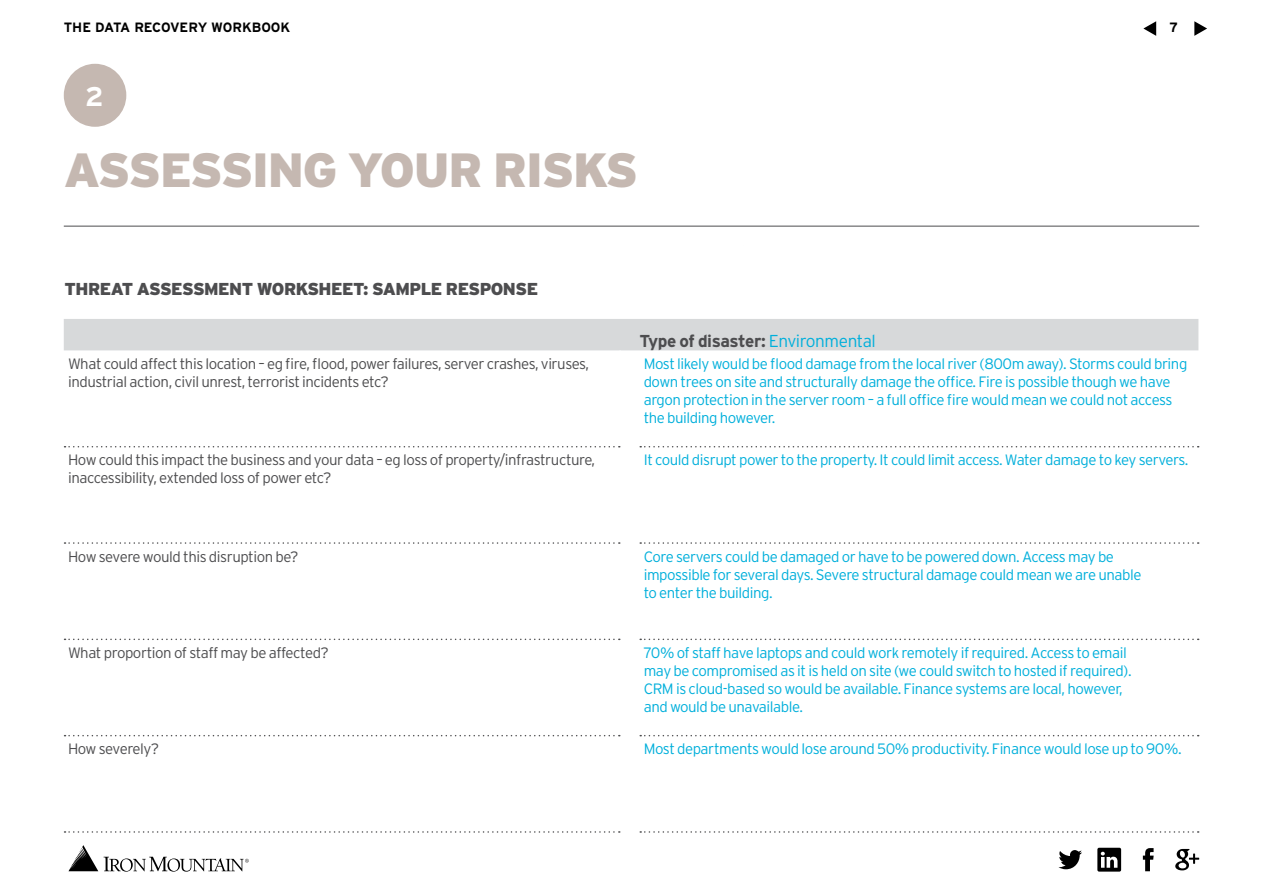
<style>
.page{position:relative;width:1263px;height:893px;background:#fff}
.page>*{position:absolute;margin:0;border:0;box-sizing:border-box;transform-origin:0 0}
.t1{font:900 48px "Interstate";letter-spacing:-.025em;color:#c5b8b1}
.t2{font:700 27px "Interstate";color:#fff}
.t3{font:900 17.25px "Interstate";letter-spacing:-.03em;color:#4d4d4f}
.t4{font:700 17.25px "Interstate";letter-spacing:-.025em;color:#4d4d4f}
.t5{font:300 15px/18px "Interstate";letter-spacing:-.03em;color:#00afdb}
.t6{font:300 15px/18px "Interstate";letter-spacing:-.03em;color:#4d4d4f}
.t7{font:700 13.5px "Interstate";color:#000}
.s1{font-weight:300;color:#00afdb}
</style>
<div class="page">
<hr style="left:64px;top:226px;width:1135px;height:1px;background:#4d4d4f">
<svg style="left:1143px;top:848px;width:10px;height:23px"></svg>
<svg style="left:1097px;top:848px;width:24px;height:24px"></svg>
<svg style="left:1058px;top:850px;width:24px;height:19px"></svg>
<svg style="left:1175px;top:849px;width:24px;height:21px"></svg>
<svg style="left:1194px;top:21px;width:13px;height:15px"></svg>
<svg style="left:1143px;top:21px;width:13px;height:15px"></svg>
<svg style="left:69px;top:845px;width:29px;height:26px"></svg>
<svg style="left:104px;top:857px;width:145px;height:15px"></svg>
<div style="left:64px;top:319px;width:1134px;height:31px;background:#d7d9da"></div>
<svg style="left:65px;top:446px;width:555px;height:1px"></svg>
<svg style="left:640px;top:446px;width:559px;height:1px"></svg>
<svg style="left:65px;top:542px;width:555px;height:2px"></svg>
<svg style="left:640px;top:542px;width:559px;height:2px"></svg>
<svg style="left:65px;top:639px;width:555px;height:1px"></svg>
<svg style="left:640px;top:639px;width:559px;height:1px"></svg>
<svg style="left:65px;top:735px;width:555px;height:1px"></svg>
<svg style="left:640px;top:735px;width:559px;height:1px"></svg>
<svg style="left:65px;top:831px;width:555px;height:2px"></svg>
<svg style="left:640px;top:831px;width:559px;height:2px"></svg>
<div style="left:64px;top:64px;width:62px;height:63px;background:#c5b8b1;border-radius:50%"></div>
<p class="t7" style="left:64px;top:20px;width:228px">THE DATA RECOVERY WORKBOOK</p>
<p class="t7" style="left:1169px;top:20px;width:10px">7</p>
<h2 class="t2" style="left:85px;top:82px;width:20px">2</h2>
<h1 class="t1" style="left:64px;top:143px;width:576px">ASSESSING YOUR RISKS</h1>
<p class="t3" style="left:65px;top:279px;width:475px">THREAT ASSESSMENT WORKSHEET: SAMPLE RESPONSE</p>
<p class="t4" style="left:639px;top:332px;width:238px">Type of disaster: <span class="s1">Environmental</span></p>
<p class="t6" style="left:68px;top:354px;width:523px">What could affect this location – eg fire, flood, power failures, server crashes, viruses, industrial action, civil unrest, terrorist incidents etc?</p>
<p class="t5" style="left:644px;top:354px;width:545px">Most likely would be flood damage from the local river (800m away). Storms could bring down trees on site and structurally damage the office. Fire is possible though we have argon protection in the server room – a full office fire would mean we could not access the building however.</p>
<p class="t6" style="left:68px;top:451px;width:529px">How could this impact the business and your data – eg loss of property/infrastructure, inaccessibility, extended loss of power etc?</p>
<p class="t5" style="left:644px;top:451px;width:546px">It could disrupt power to the property. It could limit access. Water damage to key servers.</p>
<p class="t6" style="left:68px;top:547px;width:232px">How severe would this disruption be?</p>
<p class="t5" style="left:644px;top:547px;width:499px">Core servers could be damaged or have to be powered down. Access may be impossible for several days. Severe structural damage could mean we are unable to enter the building.</p>
<p class="t6" style="left:68px;top:643px;width:262px">What proportion of staff may be affected?</p>
<p class="t5" style="left:644px;top:643px;width:489px">70% of staff have laptops and could work remotely if required. Access to email may be compromised as it is held on site (we could switch to hosted if required).<br>CRM is cloud-based so would be available. Finance systems are local, however, and would be unavailable.</p>
<p class="t6" style="left:68px;top:740px;width:93px">How severely?</p>
<p class="t5" style="left:644px;top:740px;width:539px">Most departments would lose around 50% productivity. Finance would lose up to 90%.</p>
</div>
